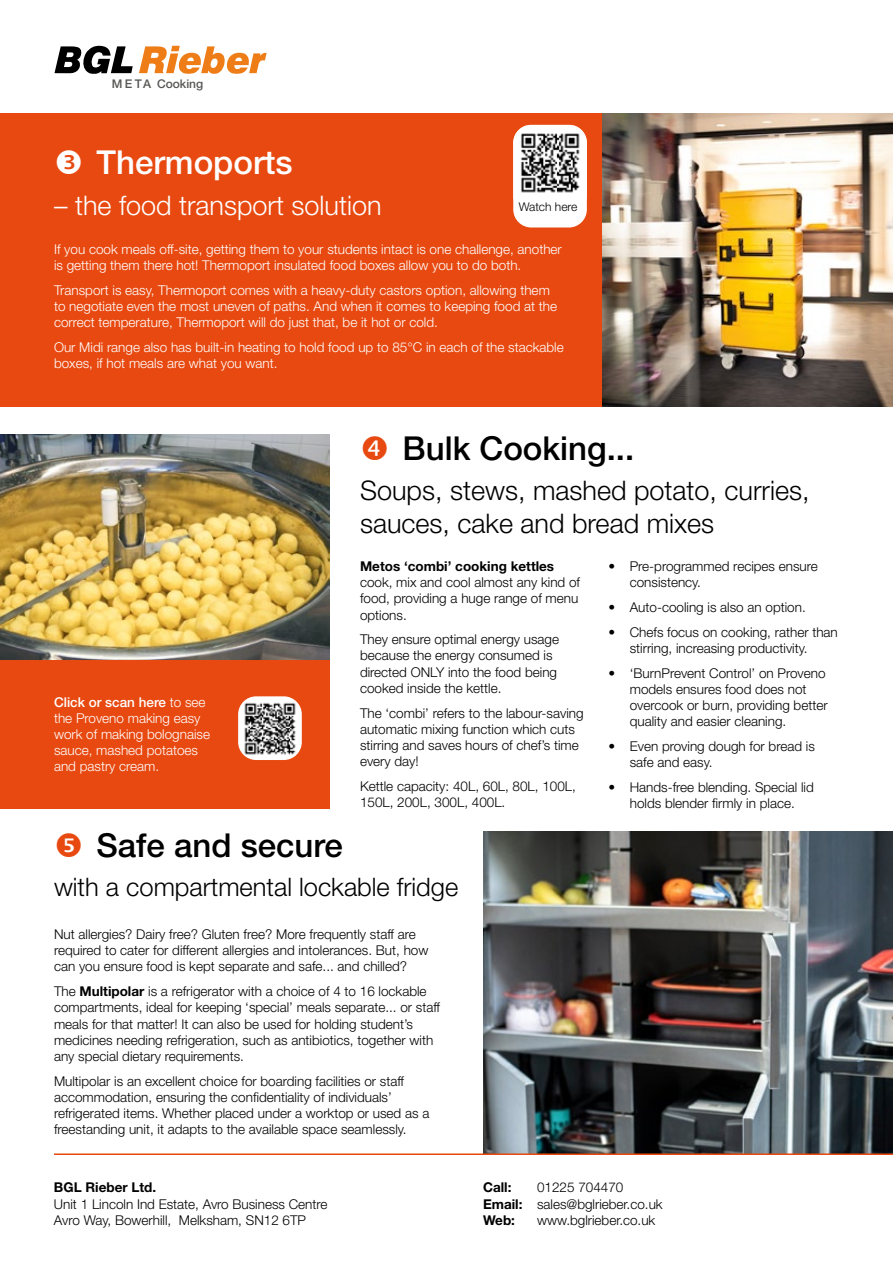
<style>
.page{position:relative;width:893px;height:1263px;background:#fff}
.page>*{position:absolute;margin:0;border:0;box-sizing:border-box;transform-origin:0 0}
.t1{font:500 33px "Helvetica Neue LT Std";color:#000}
.t2{font:500 33px "Helvetica Neue LT Std";color:#fff}
.t3{font:300 27px/32.4px "Helvetica Neue LT Std";color:#000}
.t4{font:300 27px "Helvetica Neue LT Std";color:#fff}
.t5{font:300 25.5px "Helvetica Neue LT Std";color:#000}
.t6{font:300 13.5px/16.2px "Helvetica Neue LT Std";color:#000}
.t7{font:300 13.5px/16.2px "Helvetica Neue LT Std";color:#fff}
.t8{font:700 13.5px "Helvetica Neue LT Std";color:#000}
.t9{font:500 12px "Helvetica Neue LT Std";color:#575756}
.t10{font:300 12px "Helvetica Neue LT Std";color:#000}
.s1{font-weight:500}
.s2{font-weight:700}
</style>
<div class="page">
<div style="left:0;top:584px;width:330px;height:225px;background:#e84910"></div>
<div style="left:0;top:113px;width:893px;height:294px;background:#e84910"></div>
<img style="left:483px;top:832px;width:410px;height:321px">
<img style="left:602px;top:113px;width:291px;height:294px">
<img style="left:1px;top:434px;width:329px;height:225px">
<svg style="left:139px;top:46px;width:128px;height:28px"></svg>
<svg style="left:54px;top:46px;width:79px;height:28px"></svg>
<img style="left:238px;top:696px;width:64px;height:64px">
<hr style="left:54px;top:1153px;width:839px;height:2px;background:#e84910">
<div style="left:513px;top:125px;width:74px;height:102px;background:#fff;border-radius:18px"></div>
<img style="left:513px;top:126px;width:74px;height:73px">
<p class="t9" style="left:112px;top:76px;width:93px">M E TA Cooking</p>
<h1 class="t2" style="left:97px;top:143px;width:198px">Thermoports</h1>
<h2 class="t4" style="left:54px;top:189px;width:329px">– the food transport solution</h2>
<p class="t7" style="left:54px;top:241px;width:509px">If you cook meals off-site, getting them to your students intact is one challenge, another is getting them there hot! Thermoport insulated food boxes allow you to do both.</p>
<p class="t7" style="left:54px;top:282px;width:505px">Transport is easy, Thermoport comes with a heavy-duty castors option, allowing them to negotiate even the most uneven of paths. And when it comes to keeping food at the correct temperature, Thermoport will do just that, be it hot or cold.</p>
<p class="t7" style="left:54px;top:339px;width:511px">Our Midi range also has built-in heating to hold food up to 85°C in each of the stackable boxes, if hot meals are what you want.</p>
<p class="t10" style="left:519px;top:200px;width:60px">Watch here</p>
<p class="t7" style="left:54px;top:693px;width:158px"><span class="s1">Click or scan here</span> to see the Proveno making easy work of making bolognaise sauce, mashed potatoes and pastry cream.</p>
<h1 class="t1" style="left:403px;top:428px;width:233px">Bulk Cooking...</h1>
<h2 class="t3" style="left:360px;top:474px;width:451px">Soups, stews, mashed potato, curries, sauces, cake and bread mixes</h2>
<p class="t8" style="left:360px;top:558px;width:196px">Metos ‘combi’ cooking kettles</p>
<p class="t6" style="left:360px;top:574px;width:222px">cook, mix and cool almost any kind of food, providing a huge range of menu options.</p>
<p class="t6" style="left:360px;top:631px;width:201px">They ensure optimal energy usage because the energy consumed is directed ONLY into the food being cooked inside the kettle.</p>
<p class="t6" style="left:360px;top:704px;width:225px">The ‘combi’ refers to the labour-saving automatic mixing function which cuts stirring and saves hours of chef’s time every day!</p>
<p class="t6" style="left:360px;top:778px;width:217px">Kettle capacity: 40L, 60L, 80L, 100L,<br>150L, 200L, 300L, 400L.</p>
<p class="t6" style="left:630px;top:558px;width:190px;text-indent:-21px">• Pre-programmed recipes ensure consistency.</p>
<p class="t6" style="left:608px;top:599px;width:199px">• Auto-cooling is also an option.</p>
<p class="t6" style="left:630px;top:623px;width:210px;text-indent:-21px">• Chefs focus on cooking, rather than stirring, increasing productivity.</p>
<p class="t6" style="left:630px;top:664px;width:199px;text-indent:-21px">• ‘BurnPrevent Control’ on Proveno models ensures food does not overcook or burn, providing better quality and easier cleaning.</p>
<p class="t6" style="left:630px;top:738px;width:187px;text-indent:-21px">• Even proving dough for bread is safe and easy.</p>
<p class="t6" style="left:608px;top:778px;width:207px;text-align:center">• Hands-free blending. Special lid holds blender firmly in place.</p>
<h1 class="t1" style="left:97px;top:826px;width:248px">Safe and secure</h1>
<h3 class="t5" style="left:54px;top:872px;width:406px">with a compartmental lockable fridge</h3>
<p class="t6" style="left:54px;top:926px;width:376px">Nut allergies? Dairy free? Gluten free? More frequently staff are required to cater for different allergies and intolerances. But, how can you ensure food is kept separate and safe... and chilled?</p>
<p class="t6" style="left:54px;top:983px;width:388px">The <span class="s2">Multipolar</span> is a refrigerator with a choice of 4 to 16 lockable compartments, ideal for keeping ‘special’ meals separate... or staff meals for that matter! It can also be used for holding student’s medicines needing refrigeration, such as antibiotics, together with any special dietary requirements.</p>
<p class="t6" style="left:54px;top:1072px;width:377px">Multipolar is an excellent choice for boarding facilities or staff accommodation, ensuring the confidentiality of individuals’ refrigerated items. Whether placed under a worktop or used as a freestanding unit, it adapts to the available space seamlessly.</p>
<p class="t8" style="left:54px;top:1179px;width:104px">BGL Rieber Ltd.</p>
<p class="t6" style="left:54px;top:1195px;width:275px">Unit 1 Lincoln Ind Estate, Avro Business Centre<br>Avro Way, Bowerhill, Melksham, SN12 6TP</p>
<p class="t8" style="left:483px;top:1179px;width:30px">Call:</p>
<p class="t6" style="left:483px;top:1179px;width:181px;text-indent:54px">01225 704470<br><span class="s2">Email:</span> sales@bglrieber.co.uk<br><span class="s2">Web:</span></p>
<p class="t6" style="left:537px;top:1211px;width:120px">www.bglrieber.co.uk</p>
</div>
